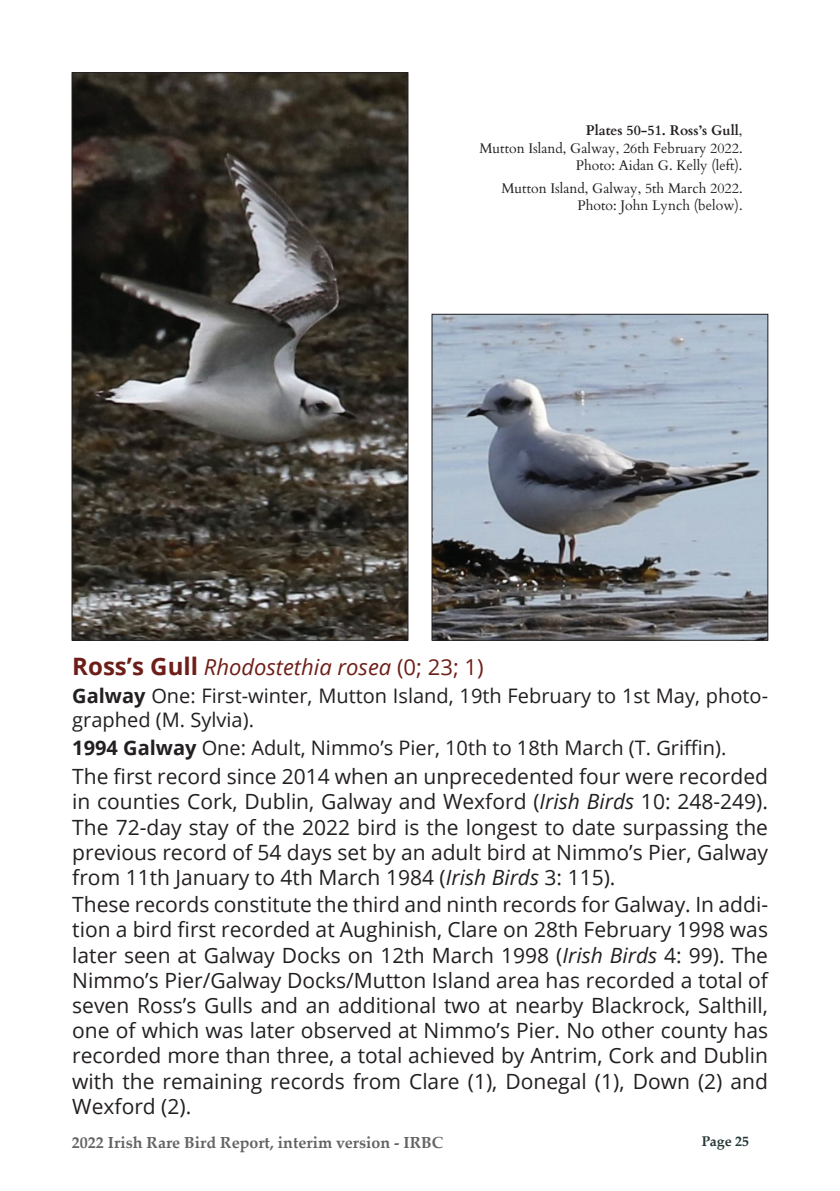
<style>
.page{position:relative;width:840px;height:1191px;background:#fff}
.page>*{position:absolute;margin:0;border:0;box-sizing:border-box;transform-origin:0 0}
.t1{font:italic 22px "Open Sans";color:#6e1e18}
.t2{font:21px/25.2px "Open Sans";color:#231f20;text-align:justify}
.t3{font:20px/24px "Open Sans";color:#231f20}
.t4{font:700 16px "Palatino Linotype";color:#636366}
.t5{font:14px/18.8px "Cardo";color:#231f20;text-align:right}
.t6{font:700 14px "Palatino Linotype";color:#263738}
.s1{font-weight:700}
.s2{font-weight:700;font-style:normal;font-size:24px}
.s3{font-style:normal}
.s4{font-style:italic}
</style>
<div class="page">
<img style="left:433px;top:316px;width:332px;height:322px">
<div style="left:431px;top:314px;width:336px;height:326px;border:1px solid #231f20"></div>
<img style="left:74px;top:74px;width:332px;height:564px">
<p class="t5" style="left:479px;top:120px;width:264px"><span class="s1">Plates 50-51. Ross’s Gull</span>,<br>Mutton Island, Galway, 26th February 2022.</p>
<p class="t5" style="left:501px;top:153px;width:242px;line-height:22.8px">Photo: Aidan G. Kelly (left).<br>Mutton Island, Galway, 5th March 2022.</p>
<p class="t5" style="left:577px;top:195px;width:166px">Photo: John Lynch (below).</p>
<p class="t1" style="left:72px;top:651px;width:412px"><span class="s2">Ross’s Gull</span> Rhodostethia rosea <span class="s3">(0; 23; 1)</span></p>
<p class="t3" style="left:72px;top:683px;width:697px"><span class="s1">Galway</span> One: First-winter, Mutton Island, 19th February to 1st May, photo&shy;graphed (M. Sylvia).</p>
<p class="t3" style="left:72px;top:735px;width:655px"><span class="s1">1994 Galway</span> One: Adult, Nimmo’s Pier, 10th to 18th March (T. Griffin).</p>
<p class="t2" style="left:72px;top:763px;width:697px">The first record since 2014 when an unprecedented four were recorded in counties Cork, Dublin, Galway and Wexford (<span class="s4">Irish Birds</span> 10: 248-249).<br>The 72-day stay of the 2022 bird is the longest to date surpassing the previous record of 54 days set by an adult bird at Nimmo’s Pier, Galway from 11th January to 4th March 1984 (<span class="s4">Irish Birds</span> 3: 115).</p>
<p class="t2" style="left:72px;top:891px;width:697px">These records constitute the third and ninth records for Galway. In addi&shy;tion a bird first recorded at Aughinish, Clare on 28th February 1998 was later seen at Galway Docks on 12th March 1998 (<span class="s4">Irish Birds</span> 4: 99). The Nimmo’s Pier/Galway Docks/Mutton Island area has recorded a total of seven Ross’s Gulls and an additional two at nearby Blackrock, Salthill, one of which was later observed at Nimmo’s Pier. No other county has recorded more than three, a total achieved by Antrim, Cork and Dublin with the remaining records from Clare (1), Donegal (1), Down (2) and Wexford (2).</p>
<p class="t4" style="left:72px;top:1131px;width:373px">2022 Irish Rare Bird Report, interim version - IRBC</p>
<p class="t6" style="left:701px;top:1131px;width:49px">Page 25</p>
</div>
